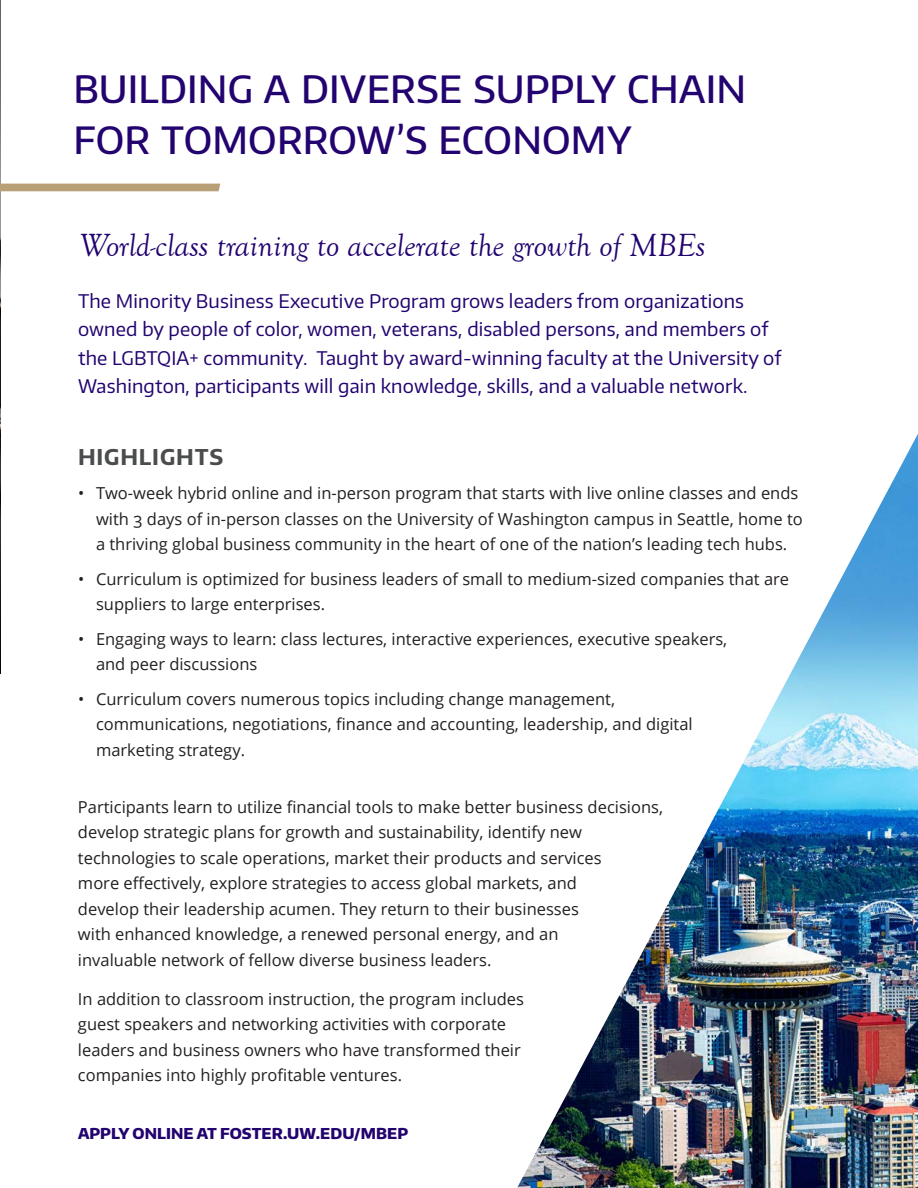
<style>
.page{position:relative;width:918px;height:1188px;background:#fff}
.page>*{position:absolute;margin:0;border:0;box-sizing:border-box;transform-origin:0 0}
.headline{font:500 37.5px/51px "Encode Sans Normal";letter-spacing:.005em;color:#22036f}
.t1{font:italic 33px "Goudy Old Style T";color:#22036f}
.t2{font:700 21.75px "Encode Sans Normal";letter-spacing:.04em;color:#4b4c4d}
.t3{font:18.75px/28.5px "Encode Sans Normal";letter-spacing:.01em;color:#22036f}
.t4{font:16.5px/25.5px "Open Sans";color:#231f20}
.page-body{font:800 15px "Encode Sans Normal";letter-spacing:.005em;color:#22036f}
</style>
<div class="page">
<img style="left:0;top:0;width:1px;height:674px">
<div style="left:0;top:184px;width:220px;height:7px;background:#b89f76"></div>
<img style="left:517px;top:434px;width:401px;height:754px">
<p class="headline" style="left:73px;top:63px;width:674px">BUILDING A DIVERSE SUPPLY CHAIN<br>FOR TOMORROW’S ECONOMY</p>
<p class="t1" style="left:79px;top:227px;width:627px">World-class training to accelerate the growth of MBEs</p>
<p class="t3" style="left:78px;top:286px;width:705px">The Minority Business Executive Program grows leaders from organizations owned by people of color, women, veterans, disabled persons, and members of the LGBTQIA+ community. Taught by award-winning faculty at the University of Washington, participants will gain knowledge, skills, and a valuable network.</p>
<p class="t2" style="left:78px;top:442px;width:147px">HIGHLIGHTS</p>
<p class="t4" style="left:96px;top:480px;width:708px;text-indent:-18px">• Two-week hybrid online and in-person program that starts with live online classes and ends with 3 days of in-person classes on the University of Washington campus in Seattle, home to a thriving global business community in the heart of one of the nation’s leading tech hubs.</p>
<p class="t4" style="left:96px;top:566px;width:695px;text-indent:-18px">• Curriculum is optimized for business leaders of small to medium-sized companies that are suppliers to large enterprises.</p>
<p class="t4" style="left:96px;top:626px;width:633px;text-indent:-18px">• Engaging ways to learn: class lectures, interactive experiences, executive speakers, and peer discussions</p>
<p class="t4" style="left:96px;top:686px;width:598px;text-indent:-18px">• Curriculum covers numerous topics including change management, communications, negotiations, finance and accounting, leadership, and digital marketing strategy.</p>
<p class="t4" style="left:78px;top:794px;width:587px">Participants learn to utilize financial tools to make better business decisions, develop strategic plans for growth and sustainability, identify new technologies to scale operations, market their products and services<br>more effectively, explore strategies to access global markets, and<br>develop their leadership acumen. They return to their businesses<br>with enhanced knowledge, a renewed personal energy, and an<br>invaluable network of fellow diverse business leaders.</p>
<p class="t4" style="left:78px;top:986px;width:448px">In addition to classroom instruction, the program includes guest speakers and networking activities with corporate leaders and business owners who have transformed their companies into highly profitable ventures.</p>
<p class="page-body" style="left:78px;top:1123px;width:332px">APPLY ONLINE AT FOSTER.UW.EDU/MBEP</p>
</div>
